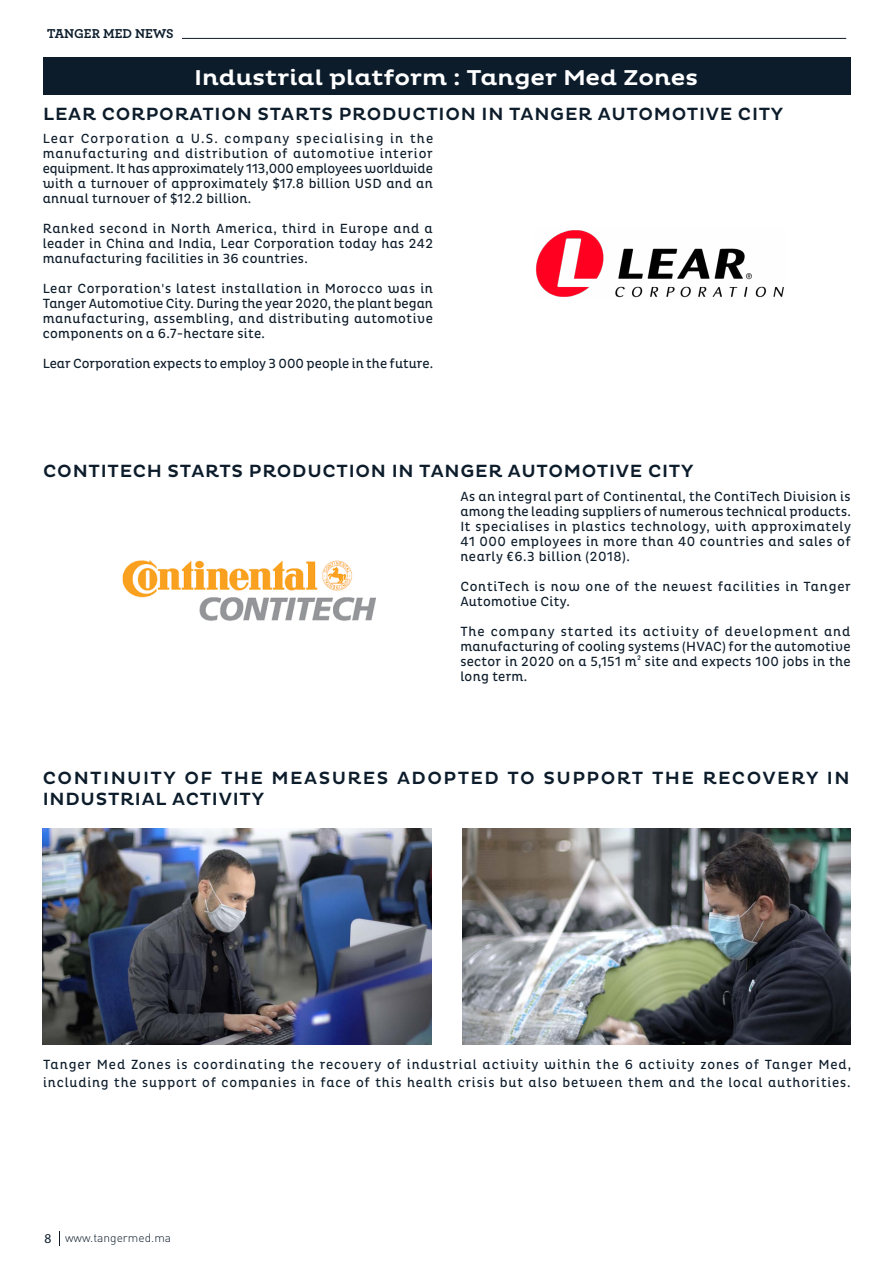
<style>
.page{position:relative;width:893px;height:1263px;background:#fff}
.page>*{position:absolute;margin:0;border:0;box-sizing:border-box;transform-origin:0 0}
.t1{font:500 21.9px "Pluto";color:#fff;scale:1.1 1}
.t2{font:500 18px "Pluto";letter-spacing:.04em;color:#0c1c2b}
.t3{font:500 18px/21px "Pluto";letter-spacing:.08em;color:#0c1c2b}
.t4{font:13.5px/15px "Pluto Cond";letter-spacing:.04em;color:#0e1d2b;text-align:justify}
.t5{font:13.5px/18px "Pluto Cond";letter-spacing:.06em;color:#0e1d2b}
.t6{font:13.5px "Pluto Cond";letter-spacing:.005em;color:#0e1d2b}
.t7{font:700 13.5px "Archer Pro";color:#0c1c2b}
.t8{font:300 12px "DIN Pro";color:#0c1c2b}
.s1{font-family:"Myriad Pro";font-weight:400;font-size:13.5px}
</style>
<div class="page">
<hr style="left:182px;top:38px;width:664px;height:1px;background:#0c1c2b">
<svg style="left:59px;top:1231px;width:1px;height:15px"></svg>
<div style="left:43px;top:57px;width:808px;height:38px;background:#0c1c2b"></div>
<img style="left:462px;top:828px;width:389px;height:216px">
<img style="left:43px;top:828px;width:388px;height:216px">
<img style="left:536px;top:230px;width:248px;height:68px">
<img style="left:122px;top:560px;width:254px;height:61px">
<p class="t7" style="left:47px;top:23px;width:128px">TANGER MED NEWS</p>
<h1 class="t1" style="left:194px;top:65px;width:459px">Industrial platform : Tanger Med Zones</h1>
<h2 class="t2" style="left:43px;top:104px;width:741px">LEAR CORPORATION STARTS PRODUCTION IN TANGER AUTOMOTIVE CITY</h2>
<p class="t4" style="left:43px;top:131px;width:392px">Lear Corporation a U.S. company specialising in the manufacturing and distribution of automotive interior equipment. It has approximately 113,000 employees worldwide with a turnover of approximately $17.8 billion USD and an annual turnover of $12.2 billion.</p>
<p class="t4" style="left:43px;top:221px;width:392px">Ranked second in North America, third in Europe and a leader in China and India, Lear Corporation today has 242 manufacturing facilities in 36 countries.</p>
<p class="t4" style="left:43px;top:281px;width:392px">Lear Corporation's latest installation in Morocco was in Tanger Automotive City. During the year 2020, the plant began manufacturing, assembling, and distributing automotive components on a 6.7-hectare site.</p>
<p class="t6" style="left:43px;top:356px;width:392px">Lear Corporation expects to employ 3 000 people in the future.</p>
<h2 class="t2" style="left:43px;top:461px;width:652px">CONTITECH STARTS PRODUCTION IN TANGER AUTOMOTIVE CITY</h2>
<p class="t4" style="left:460px;top:489px;width:392px">As an integral part of Continental, the ContiTech Division is among the leading suppliers of numerous technical products.<br>It specialises in plastics technology, with approximately 41 000 employees in more than 40 countries and sales of nearly €6.3 billion (2018).</p>
<p class="t4" style="left:460px;top:579px;width:392px">ContiTech is now one of the newest facilities in Tanger<br>Automotive City.</p>
<p class="t4" style="left:460px;top:624px;width:392px">The company started its activity of development and manufacturing of cooling systems (HVAC) for the automotive sector in 2020 on a 5,151 m² site and expects 100 jobs in the long term.</p>
<h2 class="t3" style="left:43px;top:768px;width:808px">CONTINUITY OF THE MEASURES ADOPTED TO SUPPORT THE RECOVERY IN<br>INDUSTRIAL ACTIVITY</h2>
<p class="t5" style="left:43px;top:1055px;width:809px">Tanger Med Zones is coordinating the recovery of industrial activity within the 6 activity zones of Tanger Med, including the support of companies in face of this health crisis but also between them and the local authorities.</p>
<p class="t8" style="left:44px;top:1228px;width:128px"><span class="s1">8</span> www.tangermed.ma</p>
</div>
